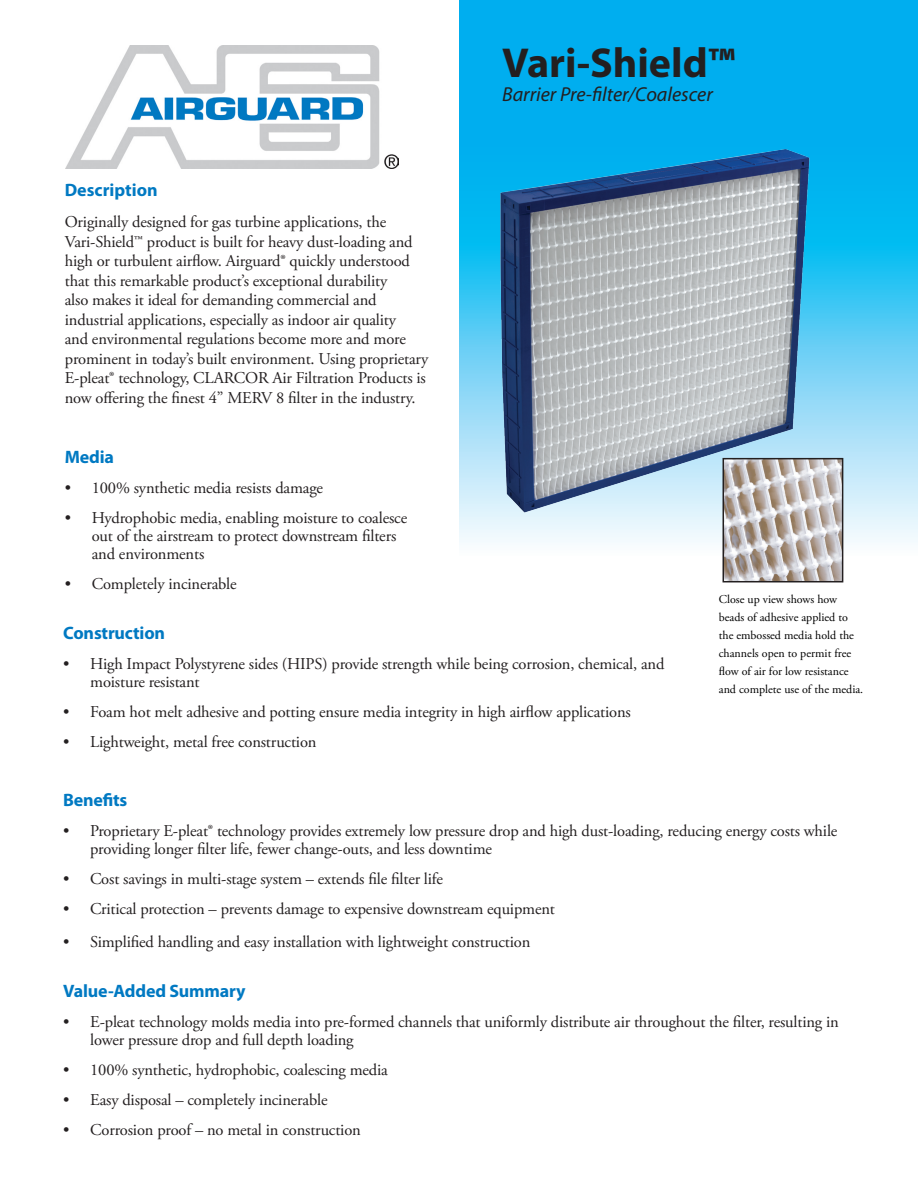
<style>
.page{position:relative;width:918px;height:1188px;background:#fff}
.page>*{position:absolute;margin:0;border:0;box-sizing:border-box;transform-origin:0 0}
.t1{font:700 42px "Myriad Pro";color:#231f20}
.t2{font:italic 20.25px "Myriad Pro";color:#231f20}
.BODY01{font:700 18px "Myriad Pro";letter-spacing:-.01em;color:#0079c2}
.BODY01-2{font:16.5px/19.5px "Adobe Garamond Pro";letter-spacing:-.01em;color:#231f20}
.HEAD01{font:12px/18px "Adobe Garamond Pro";color:#000}
</style>
<div class="page">
<div style="left:459px;top:0;width:459px;height:232px;background:#00aeef"></div>
<svg style="left:722px;top:217px;width:196px;height:340px;background:#81d8f7"></svg>
<img style="left:459px;top:149px;width:397px;height:396px">
<img style="left:65px;top:46px;width:334px;height:123px">
<img style="left:726px;top:461px;width:114px;height:118px">
<div style="left:723px;top:458px;width:120px;height:124px;border:2px solid #231f20"></div>
<p class="BODY01" style="left:65px;top:178px;width:94px">Description</p>
<p class="BODY01-2" style="left:65px;top:213px;width:365px">Originally designed for gas turbine applications, the Vari-Shield™ product is built for heavy dust-loading and high or turbulent airflow. Airguard® quickly understood that this remarkable product’s exceptional durability<br>also makes it ideal for demanding commercial and industrial applications, especially as indoor air quality<br>and environmental regulations become more and more prominent in today’s built environment. Using proprietary E-pleat® technology, CLARCOR Air Filtration Products is now offering the finest 4” MERV 8 filter in the industry.</p>
<p class="t1" style="left:502px;top:36px;width:234px">Vari-Shield™</p>
<p class="t2" style="left:502px;top:82px;width:212px">Barrier Pre-filter/Coalescer</p>
<p class="BODY01" style="left:65px;top:445px;width:51px">Media</p>
<p class="BODY01-2" style="left:65px;top:478px;width:260px">• 100% synthetic media resists damage</p>
<p class="BODY01-2" style="left:92px;top:509px;width:317px;line-height:18px;text-indent:-27px">• Hydrophobic media, enabling moisture to coalesce out of the airstream to protect downstream filters and environments</p>
<p class="BODY01-2" style="left:65px;top:574px;width:173px">• Completely incinerable</p>
<p class="BODY01" style="left:63px;top:621px;width:103px">Construction</p>
<p class="BODY01-2" style="left:90px;top:655px;width:576px;line-height:18px;text-indent:-27px">• High Impact Polystyrene sides (HIPS) provide strength while being corrosion, chemical, and moisture resistant</p>
<p class="BODY01-2" style="left:63px;top:702px;width:569px">• Foam hot melt adhesive and potting ensure media integrity in high airflow applications</p>
<p class="BODY01-2" style="left:63px;top:732px;width:255px">• Lightweight, metal free construction</p>
<p class="HEAD01" style="left:719px;top:590px;width:146px">Close up view shows how beads of adhesive applied to the embossed media hold the channels open to permit free flow of air for low resistance and complete use of the media.</p>
<p class="BODY01" style="left:63px;top:788px;width:66px">Benefits</p>
<p class="BODY01-2" style="left:90px;top:822px;width:749px;line-height:18px;text-indent:-27px">• Proprietary E-pleat® technology provides extremely low pressure drop and high dust-loading, reducing energy costs while providing longer filter life, fewer change-outs, and less downtime</p>
<p class="BODY01-2" style="left:63px;top:869px;width:382px">• Cost savings in multi-stage system – extends file filter life</p>
<p class="BODY01-2" style="left:63px;top:899px;width:493px">• Critical protection – prevents damage to expensive downstream equipment</p>
<p class="BODY01-2" style="left:63px;top:932px;width:469px">• Simplified handling and easy installation with lightweight construction</p>
<p class="BODY01" style="left:63px;top:979px;width:184px">Value-Added Summary</p>
<p class="BODY01-2" style="left:90px;top:1013px;width:750px;line-height:18px;text-indent:-27px">• E-pleat technology molds media into pre-formed channels that uniformly distribute air throughout the filter, resulting in lower pressure drop and full depth loading</p>
<p class="BODY01-2" style="left:63px;top:1061px;width:326px">• 100% synthetic, hydrophobic, coalescing media</p>
<p class="BODY01-2" style="left:63px;top:1091px;width:266px">• Easy disposal – completely incinerable</p>
<p class="BODY01-2" style="left:63px;top:1121px;width:299px">• Corrosion proof – no metal in construction</p>
</div>
